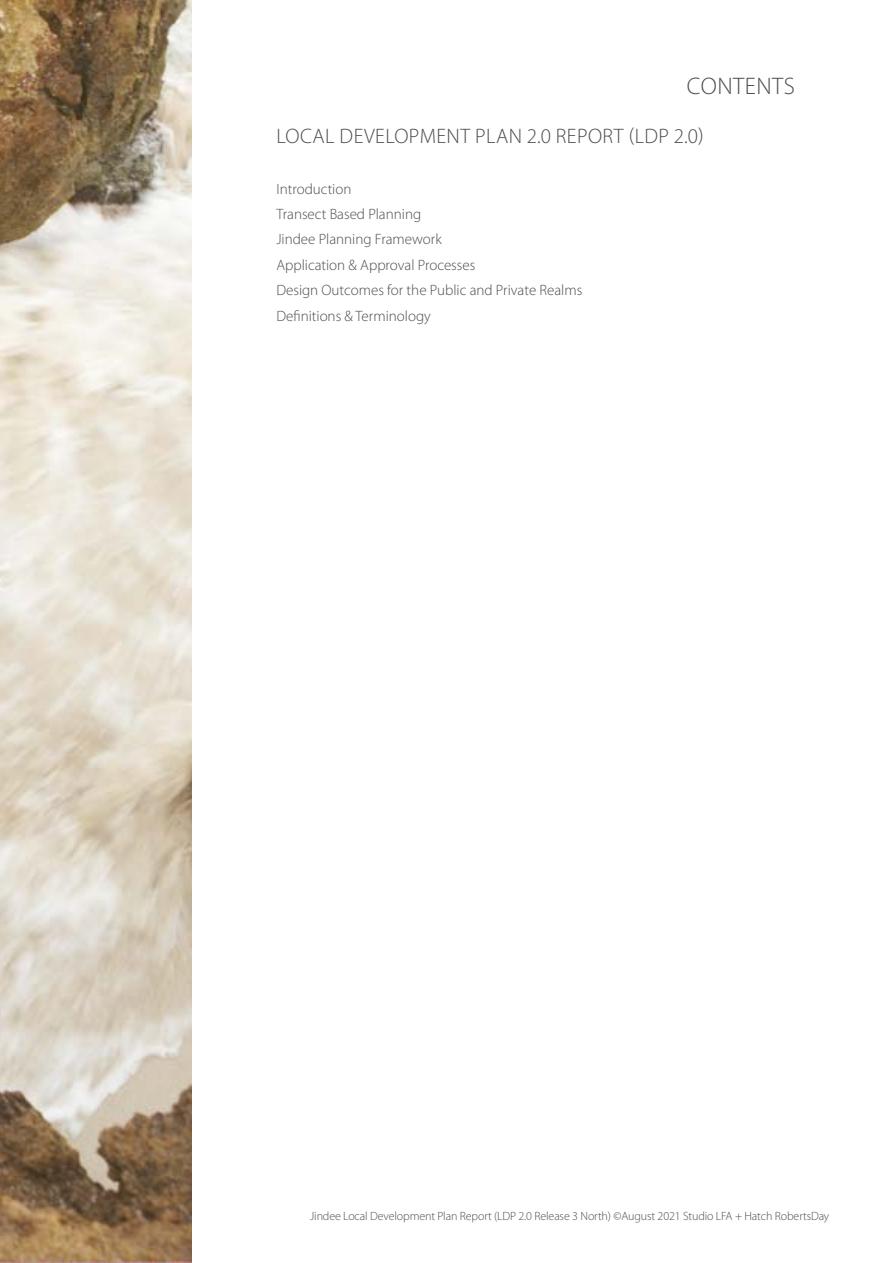
<style>
.page{position:relative;width:893px;height:1263px;background:#fff}
.page>*{position:absolute;margin:0;border:0;box-sizing:border-box;transform-origin:0 0}
.t1{font:300 24px "Myriad Pro";letter-spacing:.02em;color:#4d4d4f}
.t2{font:300 21px "Myriad Pro";letter-spacing:.02em;color:#4d4d4f}
.t3{font:300 15px/25.3px "Myriad Pro";color:#4d4d4f}
.t4{font:300 12px "Myriad Pro";letter-spacing:-.01em;color:#4d4d4f}
</style>
<div class="page">
<img style="left:0;top:0;width:191px;height:1263px">
<h1 class="t1" style="left:687px;top:72px;width:109px">CONTENTS</h1>
<h2 class="t2" style="left:277px;top:124px;width:429px">LOCAL DEVELOPMENT PLAN 2.0 REPORT (LDP 2.0)</h2>
<p class="t3" style="left:276px;top:176px;width:307px">Introduction<br>Transect Based Planning<br>Jindee Planning Framework<br>Application &amp; Approval Processes<br>Design Outcomes for the Public and Private Realms<br>Definitions &amp; Terminology</p>
<p class="t4" style="left:310px;top:1209px;width:520px">Jindee Local Development Plan Report (LDP 2.0 Release 3 North) ©August 2021 Studio LFA + Hatch RobertsDay</p>
</div>
